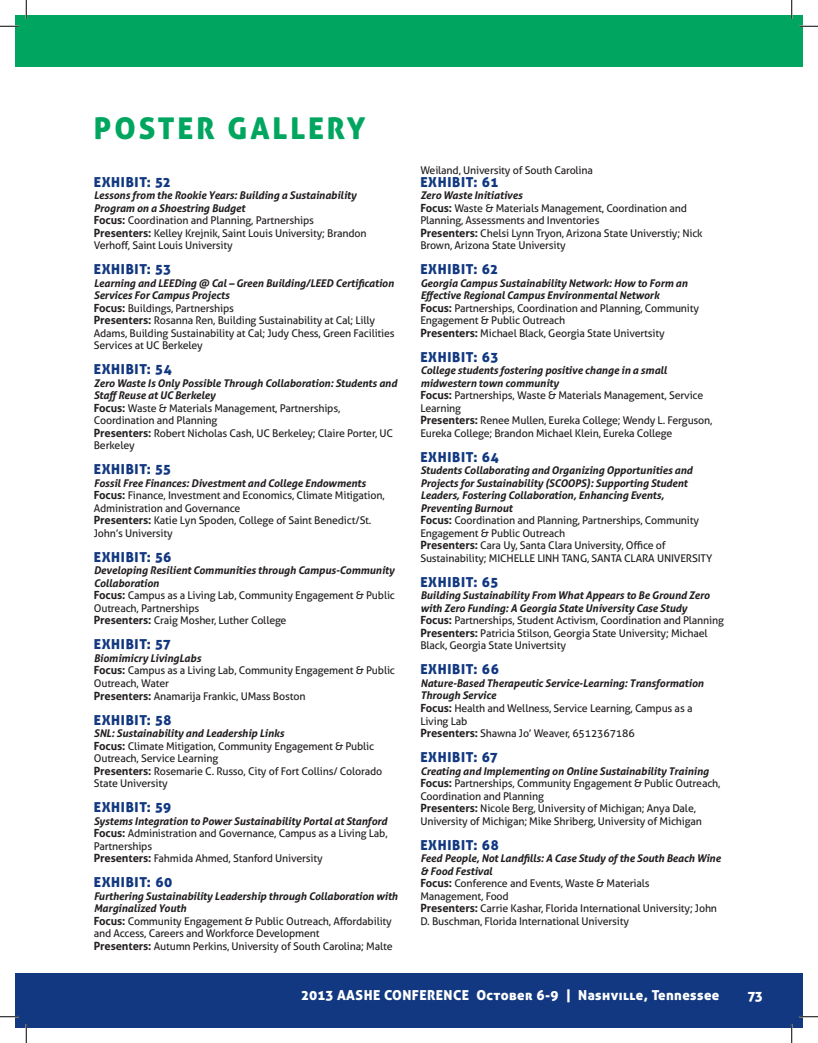
<style>
.page{position:relative;width:818px;height:1043px;background:#fff}
.page>*{position:absolute;margin:0;border:0;box-sizing:border-box;transform-origin:0 0}
.t1{font:30px "Aller Display";letter-spacing:.1em;color:#00a65f}
.t2{font:13.75px "Aller Display";letter-spacing:.05em;color:#113880}
.t3{font:13.75px "Aller Display";letter-spacing:.03em;color:#fff}
.t4{font:10.62px/12.5px "Aller";letter-spacing:-.015em;color:#231f20}
.t5{font:italic 700 10.62px/12.5px "Aller";letter-spacing:-.01em;color:#231f20}
.s1{font-weight:700;font-style:italic}
.s2{font-weight:700;font-size:11.25px}
</style>
<div class="page">
<div style="left:15px;top:973px;width:11px;height:54px;background:#113880"></div>
<div style="left:26px;top:973px;width:776px;height:54px;background:#113880"></div>
<div style="left:15px;top:15px;width:11px;height:51px;background:#00a65f"></div>
<div style="left:26px;top:15px;width:776px;height:51px;background:#00a65f"></div>
<svg style="left:0;top:25px;width:19px;height:2px"></svg>
<svg style="left:799px;top:25px;width:19px;height:2px"></svg>
<svg style="left:0;top:1015px;width:19px;height:2px"></svg>
<svg style="left:799px;top:1015px;width:19px;height:2px"></svg>
<svg style="left:25px;top:0;width:2px;height:19px"></svg>
<svg style="left:25px;top:1024px;width:2px;height:18px"></svg>
<svg style="left:790px;top:0;width:2px;height:19px"></svg>
<svg style="left:790px;top:1024px;width:2px;height:18px"></svg>
<h1 class="t1" style="left:94px;top:109px;width:273px">Poster Gallery</h1>
<p class="t2" style="left:94px;top:173px;width:35px">EXHIBIT</p>
<p class="t2" style="left:147px;top:173px;width:25px">: 52</p>
<p class="t4" style="left:94px;top:189px;width:274px"><span class="s1">Lessons from the Rookie Years: Building a Sustainability Program on a Shoestring Budget<br></span><span class="s2">Focus:</span> Coordination and Planning, Partnerships <span class="s2">Presenters:</span> Kelley Krejnik, Saint Louis U niversity; Brandon Verhoff, Saint Louis University</p>
<p class="t2" style="left:94px;top:261px;width:35px">EXHIBIT</p>
<p class="t2" style="left:147px;top:261px;width:25px">: 53</p>
<p class="t4" style="left:94px;top:277px;width:302px"><span class="s1">Learning and LEEDing @ Cal – Green Building/LEED Certification Services For Campus Projects<br></span><span class="s2">Focus:</span> Buildings, Partnerships<br><span class="s2">Presenters:</span> Rosanna Ren, Building Sustainability at Cal; Lilly Adams, Building Sustainability at Cal; Judy Chess, Green Facilities Services at UC Berkeley</p>
<p class="t2" style="left:94px;top:361px;width:35px">EXHIBIT</p>
<p class="t2" style="left:147px;top:361px;width:27px">: 54</p>
<p class="t4" style="left:94px;top:377px;width:305px"><span class="s1">Zero Waste Is Only Possible Through Collaboration: Students and Staff Reuse at UC Berkeley<br></span><span class="s2">Focus:</span> Waste &amp; Materials Management, Partnerships, Coordination and Planning<br><span class="s2">Presenters:</span> Robert Nicholas Cash, UC Berkeley; Claire Porter, UC Berkeley</p>
<p class="t2" style="left:94px;top:461px;width:35px">EXHIBIT</p>
<p class="t2" style="left:147px;top:461px;width:25px">: 55</p>
<p class="t4" style="left:94px;top:477px;width:292px"><span class="s1">Fossil Free Finances: Divestment and College Endowments </span><span class="s2">Focus:</span> Finance, I nvestment and Economics, Climate Mitigation, Administration and Governance<br><span class="s2">Presenters:</span> Katie Lyn Spoden, College of Saint Benedict/St.<br>John’s U niversity</p>
<p class="t2" style="left:94px;top:548px;width:35px">EXHIBIT</p>
<p class="t2" style="left:147px;top:548px;width:26px">: 56</p>
<p class="t4" style="left:94px;top:564px;width:303px"><span class="s1">Developing Resilient Communities through Campus-Community Collaboration<br></span><span class="s2">Focus:</span> Campus as a Living Lab, Community Engagement &amp; Public Outreach, Partnerships<br><span class="s2">Presenters:</span> Craig Mosher, Luther College</p>
<p class="t2" style="left:94px;top:636px;width:35px">EXHIBIT</p>
<p class="t2" style="left:147px;top:636px;width:25px">: 57</p>
<p class="t4" style="left:94px;top:652px;width:303px"><span class="s1">Biomimicry LivingLabs<br></span><span class="s2">Focus:</span> Campus as a Living Lab, Community Engagement &amp; Public Outreach, Water<br><span class="s2">Presenters:</span> Anamarija Frankic, UMass Boston</p>
<p class="t2" style="left:94px;top:711px;width:35px">EXHIBIT</p>
<p class="t2" style="left:147px;top:711px;width:26px">: 58</p>
<p class="t4" style="left:94px;top:727px;width:290px"><span class="s1">SNL: Sustainability and Leadership Links<br></span><span class="s2">Focus:</span> Climate Mitigation, Community Engagement &amp; Public Outreach, Service Learning<br><span class="s2">Presenters:</span> Rosemarie C. Russo, City of Fort Collins/ Colorado State U niversity</p>
<p class="t2" style="left:94px;top:798px;width:35px">EXHIBIT</p>
<p class="t2" style="left:147px;top:798px;width:26px">: 59</p>
<p class="t4" style="left:94px;top:814px;width:295px"><span class="s1">Systems Integration to Power Sustainability Portal at Stanford </span><span class="s2">Focus:</span> Administration and Governance, Campus as a Living Lab, Partnerships<br><span class="s2">Presenters:</span> Fahmida Ahmed, Stanford U niversity</p>
<p class="t2" style="left:94px;top:873px;width:35px">EXHIBIT</p>
<p class="t2" style="left:147px;top:873px;width:27px">: 60</p>
<p class="t4" style="left:94px;top:889px;width:305px"><span class="s1">Furthering Sustainability Leadership through Collaboration with Marginalized Youth<br></span><span class="s2">Focus:</span> Community Engagement &amp; Public Outreach, Affordability and Access, Careers and Workforce Development<br><span class="s2">Presenters:</span> Autumn Perkins, U niversity of South Carolina; Malte</p>
<p class="t4" style="left:420px;top:164px;width:174px">Weiland, U niversity of South Carolina</p>
<p class="t2" style="left:420px;top:173px;width:35px">EXHIBIT</p>
<p class="t2" style="left:473px;top:173px;width:26px">: 61</p>
<p class="t4" style="left:420px;top:189px;width:284px"><span class="s1">Zero Waste Initiatives<br></span><span class="s2">Focus:</span> Waste &amp; Materials Management, Coordination and Planning, Assessments and I nventories<br><span class="s2">Presenters:</span> Chelsi Lynn Tryon, Arizona State U niverstiy; N ick Brown, Arizona State U niversity</p>
<p class="t2" style="left:420px;top:261px;width:35px">EXHIBIT</p>
<p class="t2" style="left:473px;top:261px;width:26px">: 62</p>
<p class="t4" style="left:420px;top:277px;width:280px"><span class="s1">Georgia Campus Sustainability Network: How to Form an Effective Regional Campus Environmental Network<br></span><span class="s2">Focus:</span> Partnerships, Coordination and Planning, Community Engagement &amp; Public Outreach<br><span class="s2">Presenters:</span> Michael Black, Georgia State U nivertsity</p>
<p class="t2" style="left:420px;top:348px;width:35px">EXHIBIT</p>
<p class="t2" style="left:473px;top:348px;width:26px">: 63</p>
<p class="t4" style="left:420px;top:364px;width:293px"><span class="s1">College students fostering positive change in a small midwestern town community<br></span><span class="s2">Focus:</span> Partnerships, Waste &amp; Materials Management, Service Learning<br><span class="s2">Presenters:</span> Renee Mullen, Eureka College; Wendy L. Ferguson, Eureka College; Brandon Michael Klein, Eureka College</p>
<p class="t2" style="left:420px;top:448px;width:35px">EXHIBIT</p>
<p class="t2" style="left:473px;top:448px;width:27px">: 64</p>
<p class="t5" style="left:420px;top:464px;width:274px">Students Collaborating and Organizing Opportunities and<br>Projects for Sustainability (SCOOPS</p>
<p class="t4" style="left:420px;top:477px;width:280px;text-indent:166px"><span class="s1">): Supporting Student Leaders, Fostering Collaboration, Enhancing Events, Preventing Burnout<br></span><span class="s2">Focus:</span> Coordination and Planning, Partnerships, Community Engagement &amp; Public Outreach<br><span class="s2">Presenters:</span> Cara Uy, Santa Clara University, Office of Sustainability; MICHELLE</p>
<p class="t4" style="left:537px;top:552px;width:7px">LINH</p>
<p class="t4" style="left:561px;top:552px;width:43px">TAN G, SANTA</p>
<p class="t4" style="left:624px;top:552px;width:7px">CLARA</p>
<p class="t4" style="left:657px;top:552px;width:7px">UNIVER</p>
<p class="t4" style="left:692px;top:552px;width:12px">SITY</p>
<p class="t2" style="left:420px;top:573px;width:35px">EXHIBIT</p>
<p class="t2" style="left:473px;top:573px;width:26px">: 65</p>
<p class="t4" style="left:420px;top:589px;width:305px"><span class="s1">Building Sustainability From What Appears to Be Ground Zero with Zero Funding: A Georgia State University Case Study<br></span><span class="s2">Focus:</span> Partnerships, Student Activism, Coordination and Planning <span class="s2">Presenters:</span> Patricia Stilson, Georgia State U niversity; Michael Black, Georgia State U nivertsity</p>
<p class="t2" style="left:420px;top:661px;width:35px">EXHIBIT</p>
<p class="t2" style="left:473px;top:661px;width:27px">: 66</p>
<p class="t4" style="left:420px;top:677px;width:285px"><span class="s1">Nature-Based Therapeutic Service-Learning: Transformation Through Service<br></span><span class="s2">Focus:</span> H ealth and Wellness, Service Learning, Campus as a Living Lab<br><span class="s2">Presenters:</span> Shawna Jo’ Weaver, 6512367186</p>
<p class="t2" style="left:420px;top:748px;width:35px">EXHIBIT</p>
<p class="t2" style="left:473px;top:748px;width:26px">: 67</p>
<p class="t4" style="left:420px;top:764px;width:301px"><span class="s1">Creating and Implementing on Online Sustainability Training </span><span class="s2">Focus:</span> Partnerships, Community Engagement &amp; Public Outreach, Coordination and Planning<br><span class="s2">Presenters:</span> N icole Berg, U niversity of Michigan; Anya Dale,<br>U niversity of Michigan; Mike Shriberg, U niversity of Michigan</p>
<p class="t2" style="left:420px;top:836px;width:35px">EXHIBIT</p>
<p class="t2" style="left:473px;top:836px;width:27px">: 68</p>
<p class="t4" style="left:420px;top:852px;width:302px"><span class="s1">Feed People, Not Landfills: A Case Study of the South Beach Wine &amp; Food Festival<br></span><span class="s2">Focus:</span> Conference and Events, Waste &amp; Materials<br>Management, Food<br><span class="s2">Presenters:</span> Carrie Kashar, Florida I nternational U niversity; John D. Buschman, Florida I nternational U niversity</p>
<p class="t3" style="left:301px;top:986px;width:63px">2013 AASHE</p>
<p class="t3" style="left:384px;top:986px;width:336px">Conference October 6-9 | Nashville, Tennessee</p>
<p class="t3" style="left:747px;top:987px;width:16px">73</p>
</div>
